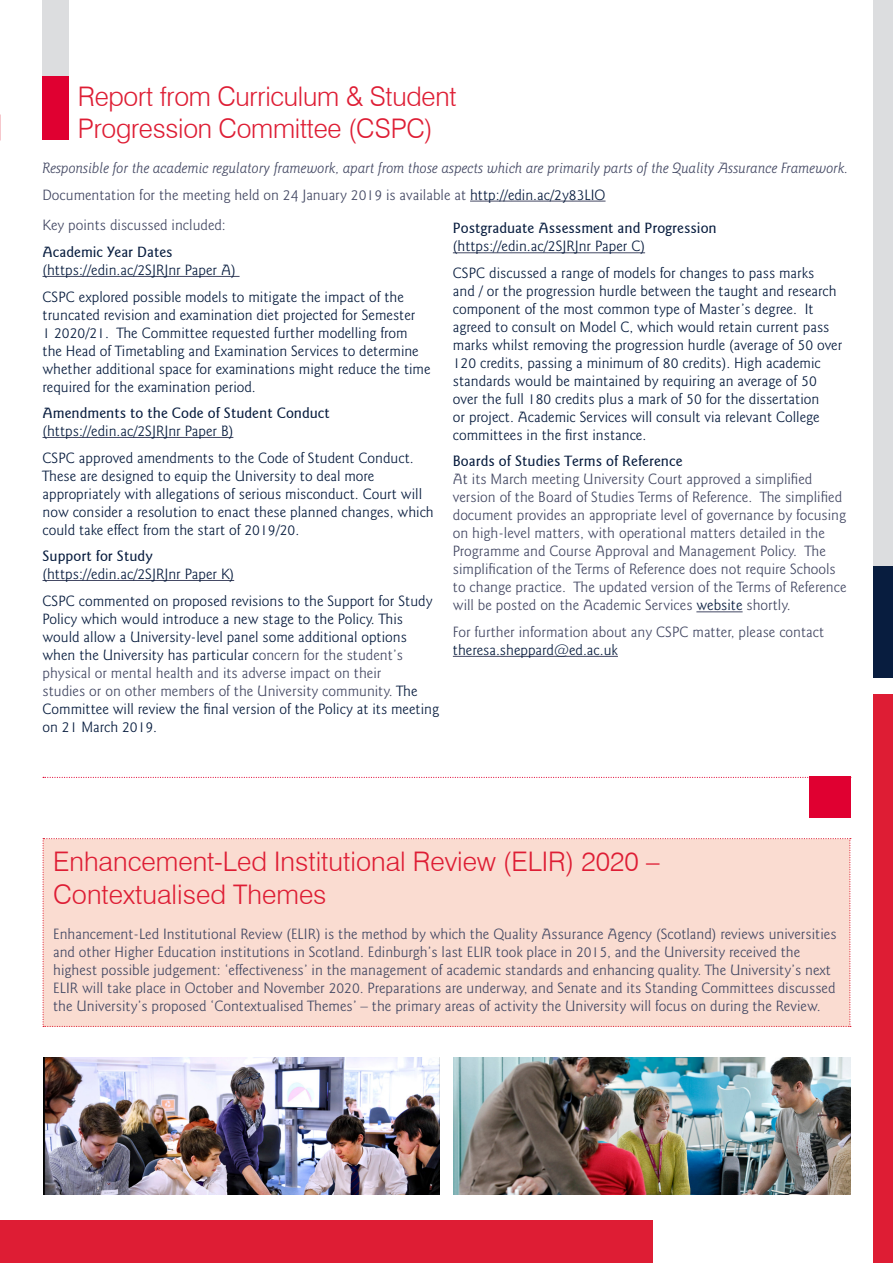
<style>
.page{position:relative;width:893px;height:1263px;background:#fff}
.page>*{position:absolute;margin:0;border:0;box-sizing:border-box;transform-origin:0 0}
.heading{font:300 27px/32.4px "Swiss 721 BT";color:#de1d34}
.body{font:300 27px/32.4px "Swiss 721 BT";letter-spacing:-.01em;color:#de1d34}
.body-2{font:300 15px/18px "Goudy Sans IT Cby BT";color:#081d3f}
.body-3{font:300 15px/18px "Goudy Sans IT Cby BT";color:#444964}
.sbu{font:500 15px "Goudy Sans IT Cby BT";color:#081d3f}
.body-4{font:italic 300 15px "Goudy Sans IT Cby BT";color:#444964}
.s1{color:#081d3f}
.s2{color:#444964}
</style>
<div class="page">
<div style="left:43px;top:838px;width:808px;height:189px;background:#fadcd1"></div>
<hr style="left:470px;top:201px;width:135px;height:1px;background:#444964">
<div style="left:0;top:1220px;width:652px;height:43px;background:#de1d34"></div>
<div style="left:873px;top:0;width:20px;height:572px;background:#dcdddf"></div>
<div style="left:873px;top:566px;width:20px;height:111px;background:#081d3f"></div>
<div style="left:873px;top:694px;width:20px;height:569px;background:#de1d34"></div>
<div style="left:43px;top:0;width:26px;height:109px;background:#dcdddf"></div>
<div style="left:43px;top:77px;width:26px;height:63px;background:#e00031"></div>
<hr style="left:43px;top:276px;width:197px;height:1px;background:#444964">
<hr style="left:43px;top:437px;width:190px;height:1px;background:#444964">
<hr style="left:43px;top:580px;width:191px;height:1px;background:#444964">
<hr style="left:453px;top:253px;width:192px;height:1px;background:#444964">
<hr style="left:696px;top:612px;width:47px;height:1px;background:#444964">
<hr style="left:453px;top:656px;width:165px;height:1px;background:#444964">
<div style="left:809px;top:777px;width:41px;height:41px;background:#e00031"></div>
<svg style="left:43px;top:777px;width:808px;height:1px"></svg>
<img style="left:43px;top:1057px;width:396px;height:137px">
<img style="left:454px;top:1057px;width:396px;height:137px">
<p class="body" style="left:78px;top:80px;width:380px">Report from Curriculum &amp; Student<br>Progression Committee (CSPC)</p>
<p class="body-4" style="left:43px;top:159px;width:807px">Responsible for the academic regulatory framework, apart from those aspects which are primarily parts of the Quality Assurance Framework.</p>
<p class="body-3" style="left:43px;top:186px;width:564px">Documentation for the meeting held on 24 January 2019 is available at <span class="s1">http://edin.ac/2y83LIO</span></p>
<p class="body-3" style="left:43px;top:217px;width:185px">Key points discussed included:</p>
<p class="sbu" style="left:43px;top:243px;width:132px">Academic Year Dates</p>
<p class="body-2" style="left:43px;top:261px;width:195px">(https://edin.ac/2SJRJnr Paper A)</p>
<p class="body-2" style="left:43px;top:288px;width:390px">CSPC explored possible models to mitigate the impact of the truncated revision and examination diet projected for Semester<br>1 2020/21. The Committee requested further modelling from the Head of Timetabling and Examination Services to determine whether additional space for examinations might reduce the time required for the examination period.</p>
<p class="sbu" style="left:43px;top:404px;width:289px">Amendments to the Code of Student Conduct</p>
<p class="body-2" style="left:43px;top:422px;width:192px">(https://edin.ac/2SJRJnr Paper B)</p>
<p class="body-2" style="left:43px;top:449px;width:393px">CSPC approved amendments to the Code of Student Conduct.<br>These are designed to equip the University to deal more appropriately with allegations of serious misconduct. Court will now consider a resolution to enact these planned changes, which could take effect from the start of 2019/20.</p>
<p class="sbu" style="left:43px;top:547px;width:112px">Support for Study</p>
<p class="body-2" style="left:43px;top:565px;width:193px">(https://edin.ac/2SJRJnr Paper K)</p>
<p class="body-2" style="left:43px;top:592px;width:398px">CSPC commented on proposed revisions to the Support for Study Policy which would introduce a new stage to the Policy. This would allow a University-level panel some additional options when the University has particular c<span class="s2">oncern for the student’s physical or mental health and its adverse impact on their<br>studies or on other members of the University community.</span> The Committee will review the final version of the Policy at its meeting on 21 March 2019.</p>
<p class="sbu" style="left:453px;top:219px;width:265px">Postgraduate Assessment and Progression</p>
<p class="body-2" style="left:453px;top:237px;width:194px">(https://edin.ac/2SJRJnr Paper C)</p>
<p class="body-2" style="left:453px;top:264px;width:391px">CSPC discussed a range of models for changes to pass marks<br>and / or the progression hurdle between the taught and research component of the most common type of Master’s degree. It agreed to consult on Model C, which would retain current pass marks whilst removing the progression hurdle (average of 50 over 120 credits, passing a minimum of 80 credits). High academic standards would be maintained by requiring an average of 50 over the full 180 credits plus a mark of 50 for the dissertation<br>or project. Academic Services will consult via relevant College committees in the first instance.</p>
<p class="sbu" style="left:453px;top:452px;width:231px">Boards of Studies Terms of Reference</p>
<p class="body-3" style="left:453px;top:470px;width:395px">At its March meeting University Court approved a simplified version of the Board of Studies Terms of Reference. The simplified document provides an appropriate level of governance by focusing on high-level matters, with operational matters detailed in the Programme and Course Approval and Management Policy. The simplification of the Terms of Reference does not require Schools to change practice. The updated version of the Terms of Reference will be posted on the Academic Services <span class="s1">website</span> shortly.</p>
<p class="body-3" style="left:453px;top:623px;width:373px">For further information about any CSPC matter, please contact <span class="s1">theresa.sheppard@ed.ac.uk</span></p>
<p class="heading" style="left:53px;top:845px;width:608px">Enhancement-Led Institutional Review (ELIR) 2020 –<br>Contextualised Themes</p>
<p class="body-3" style="left:53px;top:925px;width:785px">Enhancement-Led Institutional Review (ELIR) is the method by which the Quality Assurance Agency (Scotland) reviews universities and other Higher Education institutions in Scotland. Edinburgh’s last ELIR took place in 2015, and the University received the highest possible judgement: ‘effectiveness’ in the management of academic standards and enhancing quality. The University’s next ELIR will take place in October and November 2020. Preparations are underway, and Senate and its Standing Committees discussed the University’s proposed ‘Contextualised Themes’ – the primary areas of activity the University will focus on during the Review.</p>
</div>
